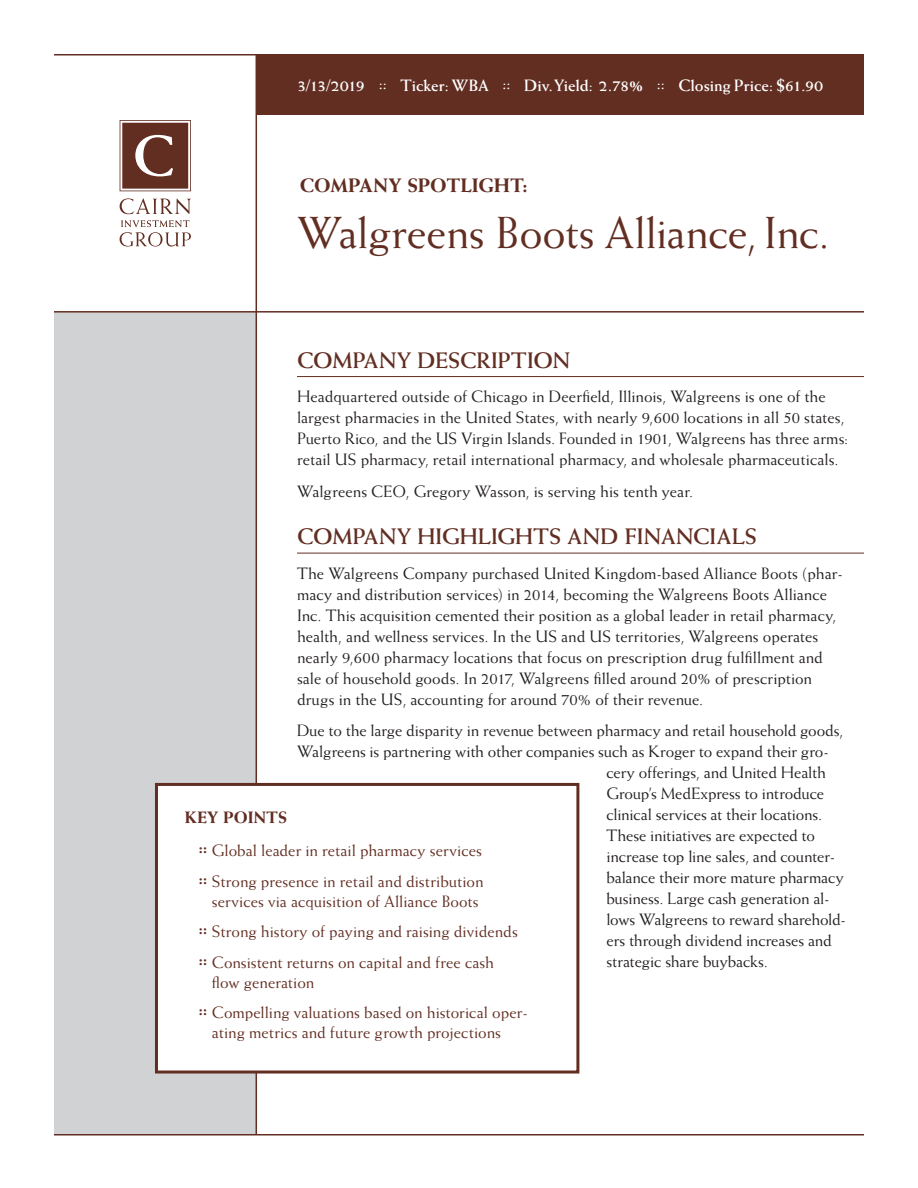
<style>
.page{position:relative;width:918px;height:1188px;background:#fff}
.page>*{position:absolute;margin:0;border:0;box-sizing:border-box;transform-origin:0 0}
.t1{font:45px "Weiss";letter-spacing:-.01em;color:#622e22}
.t2{font:700 22.5px "Weiss";letter-spacing:.005em;color:#622e22}
.t3{font:800 19.5px "Weiss";letter-spacing:.015em;color:#622e22}
.body{font:16.5px/21px "Weiss";color:#231f20}
.last_para{font:16.5px "Weiss";letter-spacing:-.01em;color:#231f20}
.bullets{font:16.5px/19.8px "Weiss";color:#622e22}
.t4{font:700 16.5px "Weiss";color:#fff}
.bullets-2{font:800 16.5px "Weiss";letter-spacing:.02em;color:#622e22}
</style>
<div class="page">
<div style="left:54px;top:313px;width:202px;height:821px;background:#d1d2d4"></div>
<hr style="left:297px;top:376px;width:567px;height:1px;background:#622e22">
<hr style="left:297px;top:553px;width:567px;height:1px;background:#622e22">
<hr style="left:54px;top:1134px;width:810px;height:2px;background:#622e22">
<hr style="left:256px;top:54px;width:1px;height:1080px;background:#622e22">
<div style="left:156px;top:784px;width:422px;height:288px;background:#fff"></div>
<div style="left:155px;top:783px;width:424px;height:291px;border:3px solid #622e22"></div>
<div style="left:256px;top:54px;width:608px;height:60px;background:#622e22"></div>
<hr style="left:54px;top:54px;width:810px;height:2px;background:#622e22">
<hr style="left:54px;top:311px;width:810px;height:2px;background:#622e22">
<svg style="left:120px;top:198px;width:71px;height:16px"></svg>
<svg style="left:120px;top:120px;width:71px;height:71px;background:#7f554b"></svg>
<svg style="left:120px;top:220px;width:71px;height:27px"></svg>
<p class="t4" style="left:297px;top:75px;width:528px">3/13/2019 :: Ticker: WBA :: Div. Yield: 2.78% :: Closing Price: $61.90</p>
<p class="t3" style="left:300px;top:174px;width:230px">COMPANY SPOTLIGHT:</p>
<p class="t1" style="left:297px;top:206px;width:534px">Walgreens Boots Alliance, Inc.</p>
<p class="t2" style="left:297px;top:347px;width:275px">COMPANY DESCRIPTION</p>
<p class="body" style="left:297px;top:386px;width:553px">Headquartered outside of Chicago in Deerfield, Illinois, Walgreens is one of the largest pharmacies in the United States, with nearly 9,600 locations in all 50 states, Puerto Rico, and the US Virgin Islands. Founded in 1901, Walgreens has three arms: retail US pharmacy, retail international pharmacy, and wholesale pharmaceuticals.</p>
<p class="last_para" style="left:297px;top:482px;width:398px">Walgreens CEO, Gregory Wasson, is serving his tenth year.</p>
<p class="t2" style="left:297px;top:523px;width:462px">COMPANY HIGHLIGHTS AND FINANCIALS</p>
<p class="body" style="left:297px;top:562px;width:547px">The Walgreens Company purchased United Kingdom-based Alliance Boots (phar&shy;macy and distribution services) in 2014, becoming the Walgreens Boots Alliance Inc. This acquisition cemented their position as a global leader in retail pharmacy, health, and wellness services. In the US and US territories, Walgreens operates nearly 9,600 pharmacy locations that focus on prescription drug fulfillment and sale of household goods. In 2017, Walgreens filled around 20% of prescription drugs in the US, accounting for around 70% of their revenue.</p>
<p class="last_para" style="left:297px;top:721px;width:548px">Due to the large disparity in revenue between pharmacy and retail household goods,</p>
<p class="last_para" style="left:297px;top:742px;width:533px">Walgreens is partnering with other companies such as Kroger to expand their gro-</p>
<p class="last_para" style="left:606px;top:763px;width:221px">cery offerings, and United Health</p>
<p class="last_para" style="left:606px;top:784px;width:219px">Group’s MedExpress to introduce</p>
<p class="last_para" style="left:606px;top:805px;width:217px">clinical services at their locations.</p>
<p class="last_para" style="left:606px;top:826px;width:210px">These initiatives are expected to</p>
<p class="last_para" style="left:606px;top:847px;width:231px">increase top line sales, and counter-</p>
<p class="last_para" style="left:606px;top:868px;width:239px">balance their more mature pharmacy</p>
<p class="last_para" style="left:606px;top:889px;width:225px">business. Large cash generation al-</p>
<p class="last_para" style="left:606px;top:910px;width:241px">lows Walgreens to reward sharehold-</p>
<p class="last_para" style="left:606px;top:931px;width:227px">ers through dividend increases and</p>
<p class="last_para" style="left:606px;top:952px;width:163px">strategic share buybacks.</p>
<p class="bullets-2" style="left:185px;top:807px;width:104px">KEY POINTS</p>
<p class="bullets" style="left:198px;top:841px;width:285px"><sup>::</sup> Global leader in retail pharmacy services</p>
<p class="bullets" style="left:198px;top:871px;width:287px;text-align:center"><sup>::</sup> Strong presence in retail and distribution services via acquisition of Alliance Boots</p>
<p class="bullets" style="left:198px;top:922px;width:321px"><sup>::</sup> Strong history of paying and raising dividends</p>
<p class="bullets" style="left:212px;top:952px;width:284px;text-indent:-13px"><sup>::</sup> Consistent returns on capital and free cash flow generation</p>
<p class="bullets" style="left:212px;top:1003px;width:318px;text-indent:-13px"><sup>::</sup> Compelling valuations based on historical oper&shy;ating metrics and future growth projections</p>
</div>
